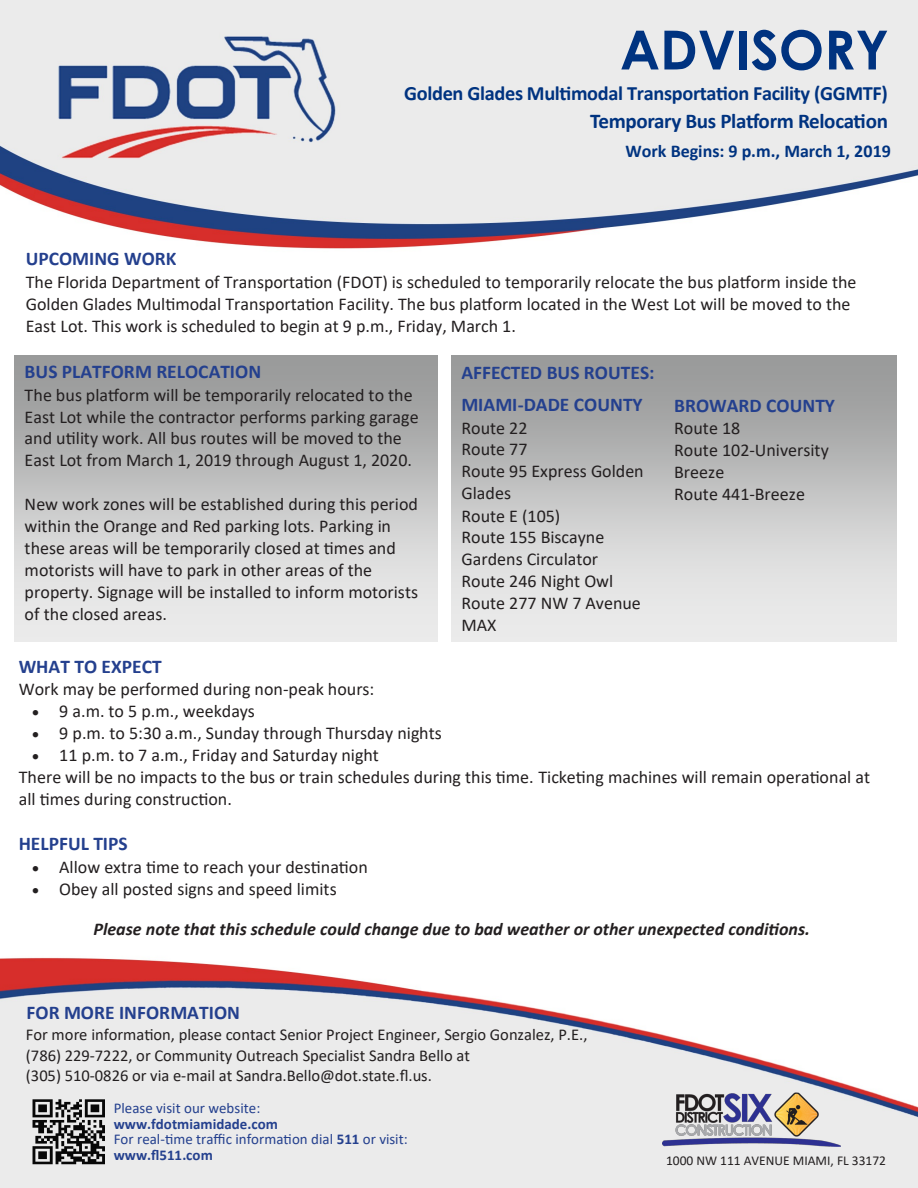
<style>
.page{position:relative;width:918px;height:1188px;background:#fff}
.page>*{position:absolute;margin:0;border:0;box-sizing:border-box;transform-origin:0 0}
.t1{font:700 54px "Century Gothic";color:#003380}
.t2{font:700 21px "Calibri";letter-spacing:-.015em;color:#003380}
.t3{font:700 20.4px "Calibri";letter-spacing:-.015em;color:#003380}
.t4{font:700 19.5px "Calibri";color:#24408e}
.t5{font:18px/21.9px "Calibri";color:#231f20}
.t6{font:italic 700 18px "Calibri";color:#231f20}
.t7{font:700 18px "Calibri";color:#003380}
.t8{font:16.5px/20.1px "Calibri";color:#231f20}
.t9{font:15px/15.6px "Calibri";color:#24408e}
.t10{font:13.5px "Calibri";color:#231f20}
.s1{font-weight:700}
</style>
<div class="page">
<img style="left:0;top:0;width:918px;height:1187px">
<div style="left:14px;top:355px;width:424px;height:287px;background:linear-gradient(to bottom,#949595,#f5f5f5)"></div>
<div style="left:451px;top:355px;width:446px;height:287px;background:linear-gradient(to bottom,#949595,#f5f5f5)"></div>
<img style="left:22px;top:1090px;width:94px;height:85px">
<img style="left:663px;top:1091px;width:177px;height:56px">
<p class="t1" style="left:620px;top:9px;width:270px">ADVISORY</p>
<p class="t3" style="left:404px;top:79px;width:485px">Golden Glades Multimodal Transportation Facility (GGMTF)</p>
<p class="t2" style="left:590px;top:106px;width:299px">Temporary Bus Platform Relocation</p>
<p class="t7" style="left:625px;top:139px;width:267px">Work Begins: 9 p.m., March 1, 2019</p>
<p class="t4" style="left:26px;top:245px;width:152px">UPCOMING WORK</p>
<p class="t5" style="left:26px;top:270px;width:832px">The Florida Department of Transportation (FDOT) is scheduled to temporarily relocate the bus platform inside the<br>Golden Glades Multimodal Transportation Facility. The bus platform located in the West Lot will be moved to the<br>East Lot. This work is scheduled to begin at 9 p.m., Friday, March 1.</p>
<p class="t4" style="left:25px;top:358px;width:238px">BUS PLATFORM RELOCATION</p>
<p class="t5" style="left:25px;top:383px;width:396px">The bus platform will be temporarily relocated to the East Lot while the contractor performs parking garage and utility work. All bus routes will be moved to the East Lot from March 1, 2019 through August 1, 2020.</p>
<p class="t5" style="left:25px;top:493px;width:395px">New work zones will be established during this period within the Orange and Red parking lots. Parking in these areas will be temporarily closed at times and motorists will have to park in other areas of the property. Signage will be installed to inform motorists of the closed areas.</p>
<p class="t4" style="left:461px;top:359px;width:195px">AFFECTED BUS ROUTES:</p>
<p class="t4" style="left:461px;top:391px;width:183px">MIAMI-DADE COUNTY</p>
<p class="t5" style="left:461px;top:416px;width:184px">Route 22<br>Route 77<br>Route 95 Express Golden<br>Glades<br>Route E (105)<br>Route 155 Biscayne<br>Gardens Circulator<br>Route 246 Night Owl<br>Route 277 NW 7 Avenue<br>MAX</p>
<p class="t4" style="left:674px;top:391px;width:162px">BROWARD COUNTY</p>
<p class="t5" style="left:674px;top:416px;width:156px">Route 18<br>Route 102-University<br>Breeze<br>Route 441-Breeze</p>
<p class="t4" style="left:19px;top:653px;width:145px">WHAT TO EXPECT</p>
<p class="t5" style="left:19px;top:678px;width:357px">Work may be performed during non-peak hours:</p>
<p class="t5" style="left:32px;top:700px;width:224px">• 9 a.m. to 5 p.m., weekdays</p>
<p class="t5" style="left:32px;top:722px;width:411px">• 9 p.m. to 5:30 a.m., Sunday through Thursday nights</p>
<p class="t5" style="left:19px;top:744px;width:853px;text-indent:14px">• 11 p.m. to 7 a.m., Friday and Saturday night<br>There will be no impacts to the bus or train schedules during this time. Ticketing machines will remain operational at all times during construction.</p>
<p class="t4" style="left:19px;top:830px;width:111px">HELPFUL TIPS</p>
<p class="t5" style="left:32px;top:855px;width:337px">• Allow extra time to reach your destination</p>
<p class="t5" style="left:32px;top:877px;width:306px">• Obey all posted signs and speed limits</p>
<p class="t6" style="left:93px;top:916px;width:718px">Please note that this schedule could change due to bad weather or other unexpected conditions.</p>
<p class="t4" style="left:27px;top:999px;width:215px">FOR MORE INFORMATION</p>
<p class="t8" style="left:26px;top:1024px;width:563px">For more information, please contact Senior Project Engineer, Sergio Gonzalez, P.E., (786) 229-7222, or Community Outreach Specialist Sandra Bello at<br>(305) 510-0826 or via e-mail at Sandra.Bello@dot.state.fl.us.</p>
<p class="t9" style="left:114px;top:1100px;width:295px">Please visit our website: <span class="s1">www.fdotmiamidade.com<br></span>For real-time traffic information dial <span class="s1">511</span> or visit: <span class="s1">www.fl511.com</span></p>
<p class="t10" style="left:666px;top:1152px;width:222px">1000 NW 111 AVENUE MIAMI, FL 33172</p>
</div>
